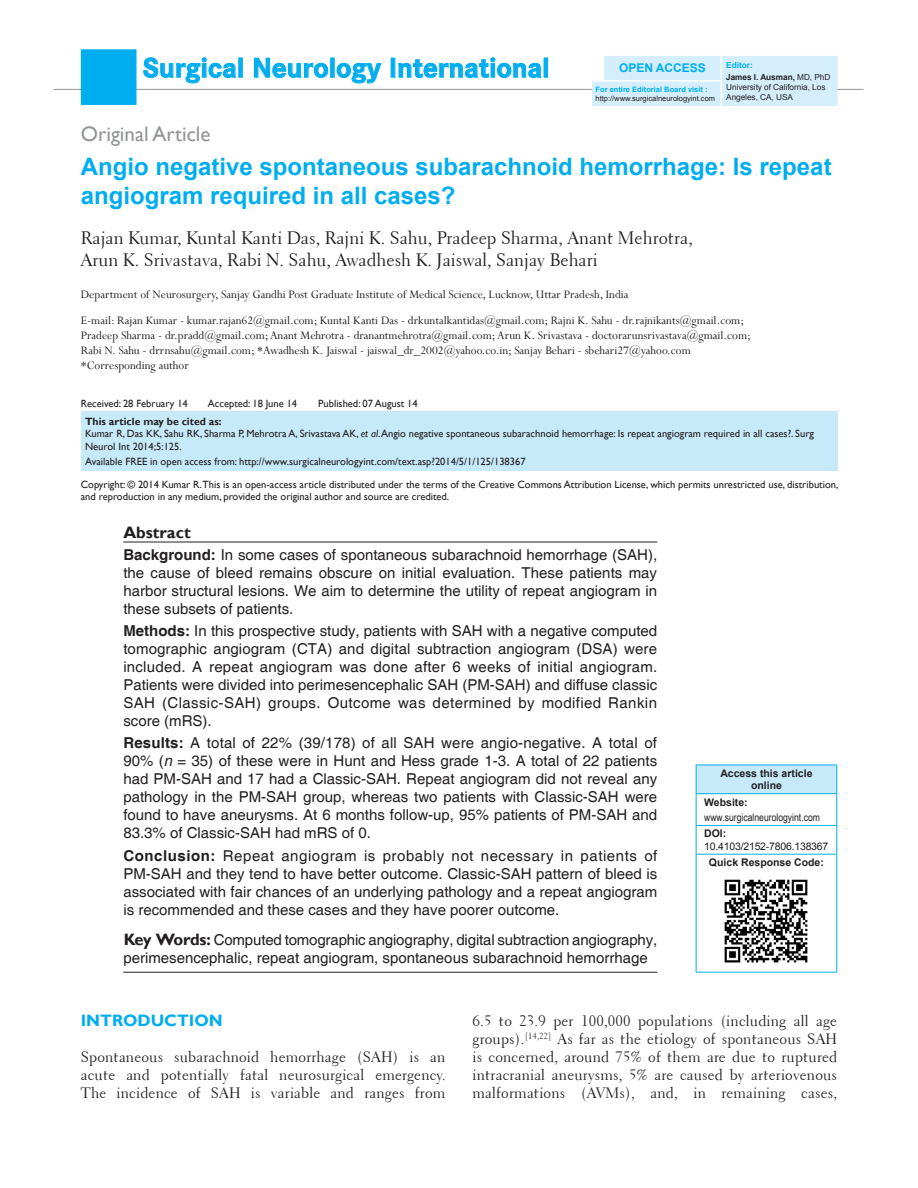
<style>
.page{position:relative;width:918px;height:1188px;background:#fff}
.page>*{position:absolute;margin:0;border:0;box-sizing:border-box;transform-origin:0 0}
.t1{font:700 27px "Corporate SBQ";color:#00aeef}
.AT{font:700 24px/28.8px "Arial";color:#00aeef}
.AH{font:21px "Gill Sans";color:#939598}
.AU{font:18px/22.5px "Transitional 521 BT Roman A";color:#231f20}
.t2{font:700 16.5px "Gill Sans";color:#00aeef}
.ABSH{font:700 16.5px "Gill Sans";color:#231f20}
.ABS{font:15px/18px "Helvetica";color:#231f20;text-align:justify}
.TX{font:15px/18px "Transitional 521 BT Roman A";letter-spacing:.01em;color:#231f20;text-align:justify}
.KWD{font:15px/18px "Helvetica";color:#231f20}
.ADD{font:12.75px/15px "Perpetua";color:#231f20}
.AFF{font:12.75px "Perpetua";color:#231f20}
.t3{font:700 12px "Arial";color:#00aeef}
.Published{font:10.5px/12.6px "Gill Sans";color:#231f20}
.HIS{font:10.5px "Gill Sans";color:#231f20}
.AAO{font:700 10.5px/12.6px "Arial";color:#231f20;text-align:center}
.WEB{font:10.5px "Arial Narrow";color:#231f20}
.WEB-2{font:10.5px/12.6px "Arial";letter-spacing:-.02em;color:#231f20}
.WEB-3{font:700 10.5px "Arial";color:#231f20}
.t4{font:8.25px/9.9px "Arial";letter-spacing:-.005em;color:#231f20}
.t5{font:700 8.25px/12px "Arial";letter-spacing:-.005em;color:#231f20}
.t6{font:7.5px "Arial";color:#231f20}
.t7{font:700 7.5px "Arial";color:#00aeef}
.s1{color:#00aeef}
.s2{font-weight:400}
.s3{font-weight:700}
.s4{font-style:italic}
.s5{font-family:"Gill Sans";font-weight:700;font-size:16.5px}
</style>
<div class="page">
<hr style="left:54px;top:89px;width:810px;height:1px;background:#939598">
<svg style="left:143px;top:57px;width:93px;height:27px"></svg>
<div style="left:239px;top:58px;width:4px;height:20px;border:1px solid #00aeef"></div>
<svg style="left:254px;top:58px;width:74px;height:20px"></svg>
<div style="left:330px;top:58px;width:5px;height:20px;border:1px solid #00aeef"></div>
<svg style="left:337px;top:63px;width:45px;height:21px"></svg>
<svg style="left:398px;top:57px;width:144px;height:33px"></svg>
<div style="left:544px;top:58px;width:4px;height:20px;border:1px solid #00aeef"></div>
<div style="left:81px;top:49px;width:56px;height:56px;background:#00aeef;border:1px solid #00aeef"></div>
<div style="left:723px;top:56px;width:114px;height:50px;background:#d4effb"></div>
<div style="left:605px;top:56px;width:115px;height:24px;background:#d4effb"></div>
<div style="left:593px;top:82px;width:127px;height:24px;background:#d4effb"></div>
<div style="left:696px;top:765px;width:141px;height:29px;background:#c6eafa"></div>
<svg style="left:696px;top:766px;width:1px;height:27px"></svg>
<svg style="left:836px;top:766px;width:1px;height:27px"></svg>
<hr style="left:696px;top:765px;width:141px;height:1px;background:#00aeef">
<hr style="left:696px;top:794px;width:1px;height:31px;background:#00aeef">
<hr style="left:836px;top:794px;width:1px;height:31px;background:#00aeef">
<hr style="left:696px;top:793px;width:141px;height:1px;background:#00aeef">
<svg style="left:696px;top:826px;width:1px;height:28px"></svg>
<svg style="left:836px;top:826px;width:1px;height:28px"></svg>
<hr style="left:696px;top:825px;width:141px;height:1px;background:#00aeef">
<hr style="left:696px;top:855px;width:1px;height:117px;background:#00aeef">
<hr style="left:836px;top:855px;width:1px;height:117px;background:#00aeef">
<hr style="left:696px;top:854px;width:141px;height:1px;background:#00aeef">
<hr style="left:696px;top:972px;width:141px;height:1px;background:#00aeef">
<img style="left:724px;top:879px;width:84px;height:84px">
<hr style="left:123px;top:542px;width:534px;height:1px;background:#231f20">
<hr style="left:123px;top:972px;width:534px;height:1px;background:#231f20">
<div style="left:81px;top:411px;width:757px;height:60px;background:#c6eafa"></div>
<h1 class="t1" style="left:143px;top:51px;width:408px">Surgical Neurology International</h1>
<p class="t5" style="left:726px;top:60px;width:106px"><span class="s1">Editor:<br></span>James I. Ausman, <span class="s2">MD, PhD</span></p>
<p class="t4" style="left:726px;top:82px;width:101px">University of California, Los<br>Angeles, CA, USA</p>
<p class="t3" style="left:619px;top:60px;width:88px">OPEN ACCESS</p>
<p class="t7" style="left:596px;top:84px;width:114px">For entire Editorial Board visit :</p>
<p class="t6" style="left:596px;top:93px;width:121px">http://www.surgicalneurologyint.com</p>
<p class="AH" style="left:81px;top:122px;width:131px">Original Article</p>
<p class="AT" style="left:81px;top:153px;width:752px">Angio negative spontaneous subarachnoid hemorrhage: Is repeat angiogram required in all cases?</p>
<p class="AU" style="left:81px;top:226px;width:614px">Rajan Kumar, Kuntal Kanti Das, Rajni K. Sahu, Pradeep Sharma, Anant Mehrotra,<br>Arun K. Srivastava, Rabi N. Sahu, Awadhesh K. Jaiswal, Sanjay Behari</p>
<p class="AFF" style="left:81px;top:286px;width:549px">Department of Neurosurgery, Sanjay Gandhi Post Graduate Institute of Medical Science, Lucknow, Uttar Pradesh, India</p>
<p class="ADD" style="left:81px;top:312px;width:672px">E‑mail: Rajan Kumar ‑ kumar.rajan62@gmail.com; Kuntal Kanti Das ‑ drkuntalkantidas@gmail.com; Rajni K. Sahu ‑ dr.rajnikants@gmail.com; Pradeep Sharma ‑ dr.pradd@gmail.com; Anant Mehrotra ‑ dranantmehrotra@gmail.com; Arun K. Srivastava ‑ doctorarunsrivastava@gmail.com; Rabi N. Sahu ‑ drrnsahu@gmail.com; *Awadhesh K. Jaiswal ‑ jaiswal_dr_2002@yahoo.co.in; Sanjay Behari ‑ sbehari27@yahoo.com *Corresponding author</p>
<p class="HIS" style="left:81px;top:397px;width:109px">Received: 28 February 14</p>
<p class="HIS" style="left:208px;top:397px;width:91px">Accepted: 18 June 14</p>
<p class="HIS" style="left:318px;top:397px;width:101px">Published: 07 August 14</p>
<p class="Published" style="left:85px;top:415px;width:730px"><span class="s3">This article may be cited as:<br></span>Kumar R, Das KK, Sahu RK, Sharma P, Mehrotra A, Srivastava AK, <span class="s4">et al</span>. Angio negative spontaneous subarachnoid hemorrhage: Is repeat angiogram required in all cases?. Surg<br>Neurol Int 2014;5:125.</p>
<p class="Published" style="left:85px;top:455px;width:442px">Available FREE in open access from: http://www.surgicalneurologyint.com/text.asp?2014/5/1/125/138367</p>
<p class="Published" style="left:81px;top:478px;width:759px">Copyright: © 2014 Kumar R.This is an open‑access article distributed under the terms of the Creative Commons Attribution License, which permits unrestricted use, distribution, and reproduction in any medium, provided the original author and source are credited.</p>
<p class="ABSH" style="left:123px;top:522px;width:69px">Abstract</p>
<p class="ABS" style="left:123px;top:546px;width:535px"><span class="s3">Background:</span> In some cases of spontaneous subarachnoid hemorrhage (SAH), the cause of bleed remains obscure on initial evaluation. These patients may harbor structural lesions. We aim to determine the utility of repeat angiogram in these subsets of patients.</p>
<p class="ABS" style="left:123px;top:622px;width:536px"><span class="s3">Methods:</span> In this prospective study, patients with SAH with a negative computed tomographic angiogram (CTA) and digital subtraction angiogram (DSA) were included. A repeat angiogram was done after 6 weeks of initial angiogram.<br>Patients were divided into perimesencephalic SAH (PM‑SAH) and diffuse classic SAH (Classic‑SAH) groups. Outcome was determined by modified Rankin score (mRS).</p>
<p class="ABS" style="left:123px;top:735px;width:535px"><span class="s3">Results:</span> A total of 22% (39/178) of all SAH were angio‑negative. A total of 90% (<span class="s4">n</span> = 35) of these were in Hunt and Hess grade 1-3. A total of 22 patients had PM‑SAH and 17 had a Classic‑SAH. Repeat angiogram did not reveal any pathology in the PM‑SAH group, whereas two patients with Classic‑SAH were found to have aneurysms. At 6 months follow‑up, 95% patients of PM‑SAH and 83.3% of Classic‑SAH had mRS of 0.</p>
<p class="ABS" style="left:123px;top:847px;width:536px"><span class="s3">Conclusion:</span> Repeat angiogram is probably not necessary in patients of PM‑SAH and they tend to have better outcome. Classic‑SAH pattern of bleed is associated with fair chances of an underlying pathology and a repeat angiogram is recommended and these cases and they have poorer outcome.</p>
<p class="KWD" style="left:123px;top:932px;width:535px"><span class="s5">Key Words:</span> Computed tomographic angiography, digital subtraction angiography, perimesencephalic, repeat angiogram, spontaneous subarachnoid hemorrhage</p>
<p class="AAO" style="left:720px;top:767px;width:94px">Access this article online</p>
<p class="WEB-3" style="left:704px;top:795px;width:45px">Website:</p>
<p class="WEB" style="left:704px;top:810px;width:117px">www.surgicalneurologyint.com</p>
<p class="WEB-2" style="left:704px;top:827px;width:126px"><span class="s3">DOI:<br></span>10.4103/2152-7806.138367</p>
<p class="AAO" style="left:709px;top:856px;width:116px">Quick Response Code:</p>
<h1 class="t2" style="left:81px;top:1010px;width:143px">INTRODUCTION</h1>
<p class="TX" style="left:81px;top:1048px;width:366px">Spontaneous subarachnoid hemorrhage (SAH) is an acute and potentially fatal neurosurgical emergency.<br>The incidence of SAH is variable and ranges from</p>
<p class="TX" style="left:472px;top:1012px;width:366px">6.5 to 23.9 per 100,000 populations (including all age groups).<sup>[14,22]</sup> As far as the etiology of spontaneous SAH is concerned, around 75% of them are due to ruptured intracranial aneurysms, 5% are caused by arteriovenous malformations (AVMs), and, in remaining cases,</p>
</div>
